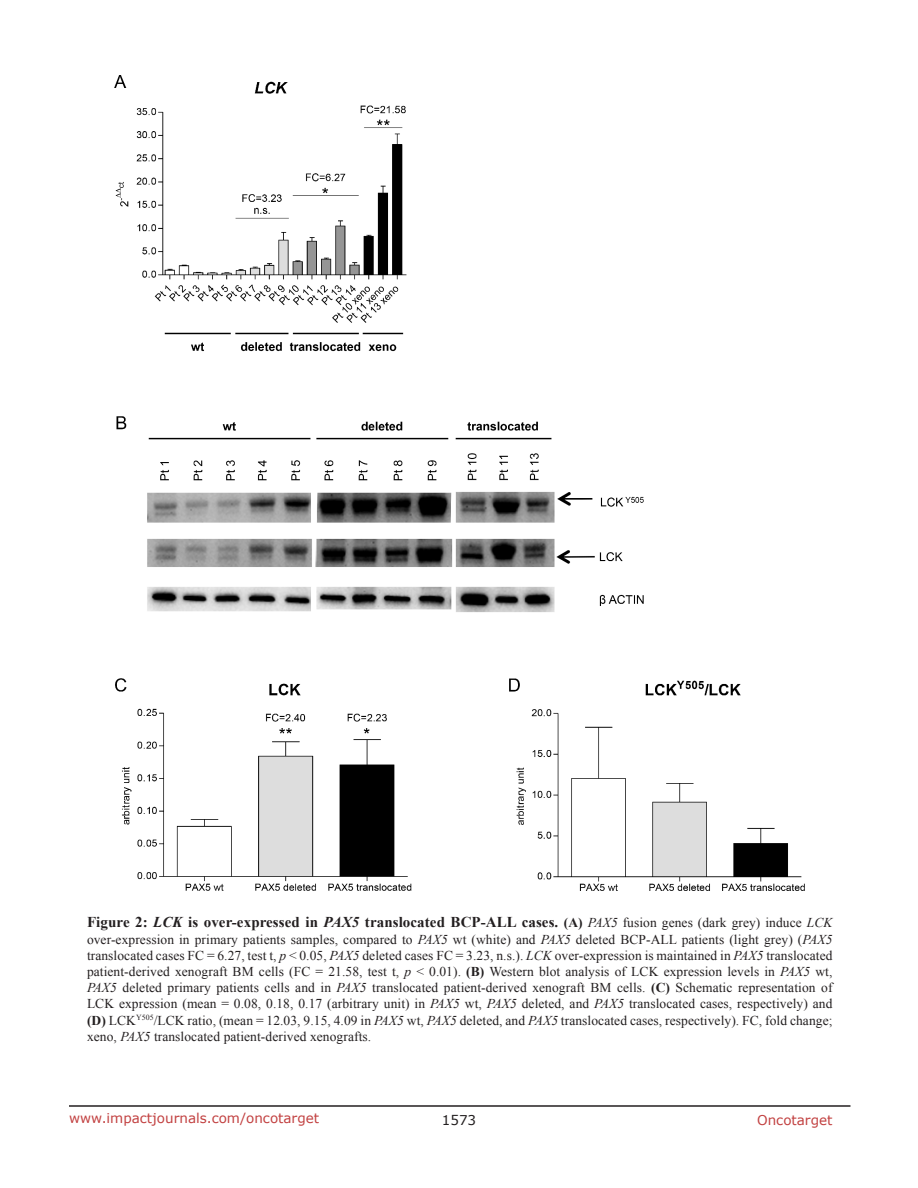
<style>
.page{position:relative;width:918px;height:1188px;background:#fff}
.page>*{position:absolute;margin:0;border:0;box-sizing:border-box;transform-origin:0 0}
.FigureText{font:700 15px "Times New Roman";letter-spacing:.005em;color:#231f20}
.FigureText-2{font:13.5px/16.2px "Times New Roman";letter-spacing:.005em;color:#231f20;text-align:justify}
.t1{font:13.5px "Verdana";color:#c24141}
.t2{font:13.5px "Verdana";color:#231f20}
.s1{font-style:italic}
.s2{font-size:13.5px}
.s3{font-weight:400;font-style:italic;font-size:13.5px}
.s4{font-weight:400;font-size:13.5px}
.s5{font-weight:700}
</style>
<div class="page">
<hr style="left:69px;top:1105px;width:781px;height:2px;background:#231f20">
<img style="left:114px;top:76px;width:691px;height:814px">
<p class="FigureText" style="left:87px;top:912px;width:747px">Figure 2: <span class="s1">LCK</span> is over-expressed in <span class="s1">PAX5</span> translocated BCP-ALL cases. <span class="s2">(A)</span> <span class="s3">PAX5</span> <span class="s4">fusion genes (dark grey) induce</span> <span class="s3">LCK</span></p>
<p class="FigureText-2" style="left:87px;top:931px;width:747px">over-expression in primary patients samples, compared to <span class="s1">PAX5</span> wt (white) and <span class="s1">PAX5</span> deleted BCP-ALL patients (light grey) (<span class="s1">PAX5 </span>translocated cases FC = 6.27, test t, <span class="s1">p</span> &lt; 0.05, <span class="s1">PAX5</span> deleted cases FC = 3.23, n.s.). <span class="s1">LCK</span> over-expression is maintained in <span class="s1">PAX5</span> translocated patient-derived xenograft BM cells (FC = 21.58, test t, <span class="s1">p</span> &lt; 0.01). <span class="s5">(B)</span> Western blot analysis of LCK expression levels in <span class="s1">PAX5</span> wt, <span class="s1">PAX5</span> deleted primary patients cells and in <span class="s1">PAX5</span> translocated patient-derived xenograft BM cells. <span class="s5">(C)</span> Schematic representation of LCK expression (mean = 0.08, 0.18, 0.17 (arbitrary unit) in <span class="s1">PAX5</span> wt, <span class="s1">PAX5</span> deleted, and <span class="s1">PAX5</span> translocated cases, respectively) and <span class="s5">(D)</span> LCK<sup>Y505</sup>/LCK ratio, (mean = 12.03, 9.15, 4.09 in <span class="s1">PAX5</span> wt, <span class="s1">PAX5</span> deleted, and <span class="s1">PAX5</span> translocated cases, respectively). FC, fold change; xeno, <span class="s1">PAX5</span> translocated patient-derived xenografts.</p>
<p class="t1" style="left:69px;top:1109px;width:252px">www.impactjournals.com/oncotarget</p>
<p class="t2" style="left:442px;top:1111px;width:36px">1573</p>
<p class="t1" style="left:757px;top:1111px;width:77px">Oncotarget</p>
</div>
